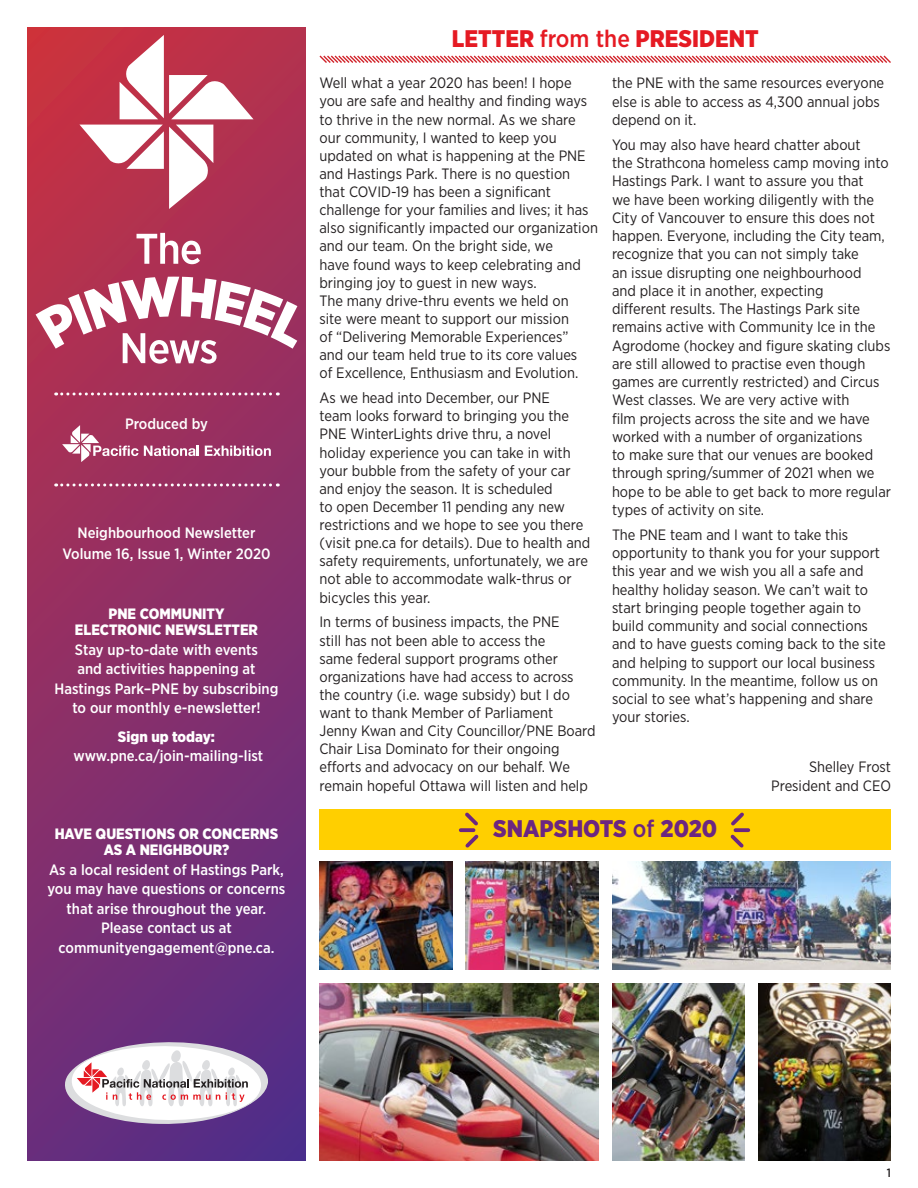
<style>
.page{position:relative;width:918px;height:1188px;background:#fff}
.page>*{position:absolute;margin:0;border:0;box-sizing:border-box;transform-origin:0 0}
.Headers{font:900 24px "Gotham Narrow";color:#e51a23}
.Headers-2{font:900 24px "Gotham Narrow";color:#6c2681}
.Body{font:15px/18.1px "Gotham Narrow";color:#231f20}
.t1{font:500 15px/19.5px "Gotham Narrow";color:#fff;text-align:center}
.t2{font:900 15px/16.5px "Gotham Narrow";color:#fff;text-align:center}
.t3{font:500 12px "Gotham Narrow";color:#231f20}
.s1{font-weight:500}
</style>
<div class="page">
<div style="left:27px;top:27px;width:279px;height:1134px;background:linear-gradient(to bottom,#c23246,#5a2d85)"></div>
<svg style="left:120px;top:35px;width:134px;height:84px"></svg>
<svg style="left:79px;top:125px;width:134px;height:84px"></svg>
<svg style="left:144px;top:446px;width:55px;height:10px"></svg>
<svg style="left:205px;top:446px;width:66px;height:10px"></svg>
<svg style="left:62px;top:425px;width:76px;height:37px"></svg>
<svg style="left:65px;top:1042px;width:203px;height:82px"></svg>
<svg style="left:137px;top:233px;width:64px;height:31px"></svg>
<svg style="left:36px;top:277px;width:261px;height:87px"></svg>
<svg style="left:56px;top:392px;width:222px;height:3px"></svg>
<svg style="left:56px;top:483px;width:222px;height:3px"></svg>
<img style="left:466px;top:862px;width:132px;height:108px">
<img style="left:320px;top:862px;width:132px;height:108px">
<img style="left:320px;top:983px;width:278px;height:178px">
<img style="left:612px;top:983px;width:133px;height:178px">
<img style="left:758px;top:983px;width:133px;height:178px">
<img style="left:612px;top:862px;width:279px;height:108px">
<div style="left:320px;top:810px;width:571px;height:40px;background:#ffcf00"></div>
<svg style="left:319px;top:55px;width:572px;height:8px"></svg>
<svg style="left:727px;top:809px;width:20px;height:39px"></svg>
<svg style="left:462px;top:809px;width:20px;height:39px"></svg>
<p class="t1" style="left:125px;top:414px;width:84px">Produced by</p>
<p class="t1" style="left:77px;top:523px;width:180px">Neighbourhood Newsletter</p>
<p class="t1" style="left:63px;top:544px;width:209px">Volume 16, Issue 1, Winter 2020</p>
<p class="t2" style="left:75px;top:605px;width:185px">PNE COMMUNITY<br>ELECTRONIC NEWSLETTER</p>
<p class="t1" style="left:55px;top:640px;width:225px">Stay up-to-date with events<br>and activities happening at<br>Hastings Park–PNE by subscribing to our monthly e-newsletter!</p>
<p class="t2" style="left:118px;top:728px;width:99px">Sign up today:</p>
<p class="t1" style="left:74px;top:746px;width:191px">www.pne.ca/join-mailing-list</p>
<p class="t2" style="left:55px;top:825px;width:225px">HAVE QUESTIONS OR CONCERNS<br>AS A NEIGHBOUR?</p>
<p class="t1" style="left:47px;top:859px;width:240px">As a local resident of Hastings Park, you may have questions or concerns that arise throughout the year.<br>Please contact us at communityengagement@pne.ca.</p>
<p class="Headers" style="left:452px;top:23px;width:308px">LETTER <span class="s1">from the</span> PRESIDENT</p>
<p class="Body" style="left:320px;top:74px;width:280px">Well what a year 2020 has been! I hope you are safe and healthy and finding ways to thrive in the new normal. As we share our community, I wanted to keep you updated on what is happening at the PNE and Hastings Park. There is no question that COVID-19 has been a significant challenge for your families and lives; it has also significantly impacted our organization and our team. On the bright side, we<br>have found ways to keep celebrating and bringing joy to guest in new ways.<br>The many drive-thru events we held on<br>site were meant to support our mission<br>of “Delivering Memorable Experiences”<br>and our team held true to its core values<br>of Excellence, Enthusiasm and Evolution.</p>
<p class="Body" style="left:320px;top:388px;width:272px">As we head into December, our PNE<br>team looks forward to bringing you the PNE WinterLights drive thru, a novel holiday experience you can take in with your bubble from the safety of your car and enjoy the season. It is scheduled<br>to open December 11 pending any new restrictions and we hope to see you there (visit pne.ca for details). Due to health and safety requirements, unfortunately, we are not able to accommodate walk-thrus or bicycles this year.</p>
<p class="Body" style="left:320px;top:613px;width:278px">In terms of business impacts, the PNE<br>still has not been able to access the<br>same federal support programs other organizations have had access to across the country (i.e. wage subsidy) but I do want to thank Member of Parliament<br>Jenny Kwan and City Councillor/PNE Board Chair Lisa Dominato for their ongoing efforts and advocacy on our behalf. We remain hopeful Ottawa will listen and help</p>
<p class="Body" style="left:612px;top:74px;width:274px">the PNE with the same resources everyone else is able to access as 4,300 annual jobs depend on it.</p>
<p class="Body" style="left:612px;top:135px;width:281px">You may also have heard chatter about<br>the Strathcona homeless camp moving into Hastings Park. I want to assure you that<br>we have been working diligently with the City of Vancouver to ensure this does not happen. Everyone, including the City team, recognize that you can not simply take<br>an issue disrupting one neighbourhood<br>and place it in another, expecting<br>different results. The Hastings Park site remains active with Community Ice in the Agrodome (hockey and figure skating clubs are still allowed to practise even though games are currently restricted) and Circus West classes. We are very active with<br>film projects across the site and we have worked with a number of organizations<br>to make sure that our venues are booked through spring/summer of 2021 when we hope to be able to get back to more regular types of activity on site.</p>
<p class="Body" style="left:612px;top:525px;width:275px">The PNE team and I want to take this opportunity to thank you for your support this year and we wish you all a safe and healthy holiday season. We can’t wait to start bringing people together again to build community and social connections and to have guests coming back to the site and helping to support our local business community. In the meantime, follow us on social to see what’s happening and share your stories.</p>
<p class="Body" style="left:771px;top:758px;width:121px;text-align:right">Shelley Frost<br>President and CEO</p>
<p class="Headers-2" style="left:493px;top:813px;width:225px">SNAPSHOTS <span class="s1">of</span> 2020</p>
<p class="t3" style="left:887px;top:1165px;width:6px">1</p>
</div>
